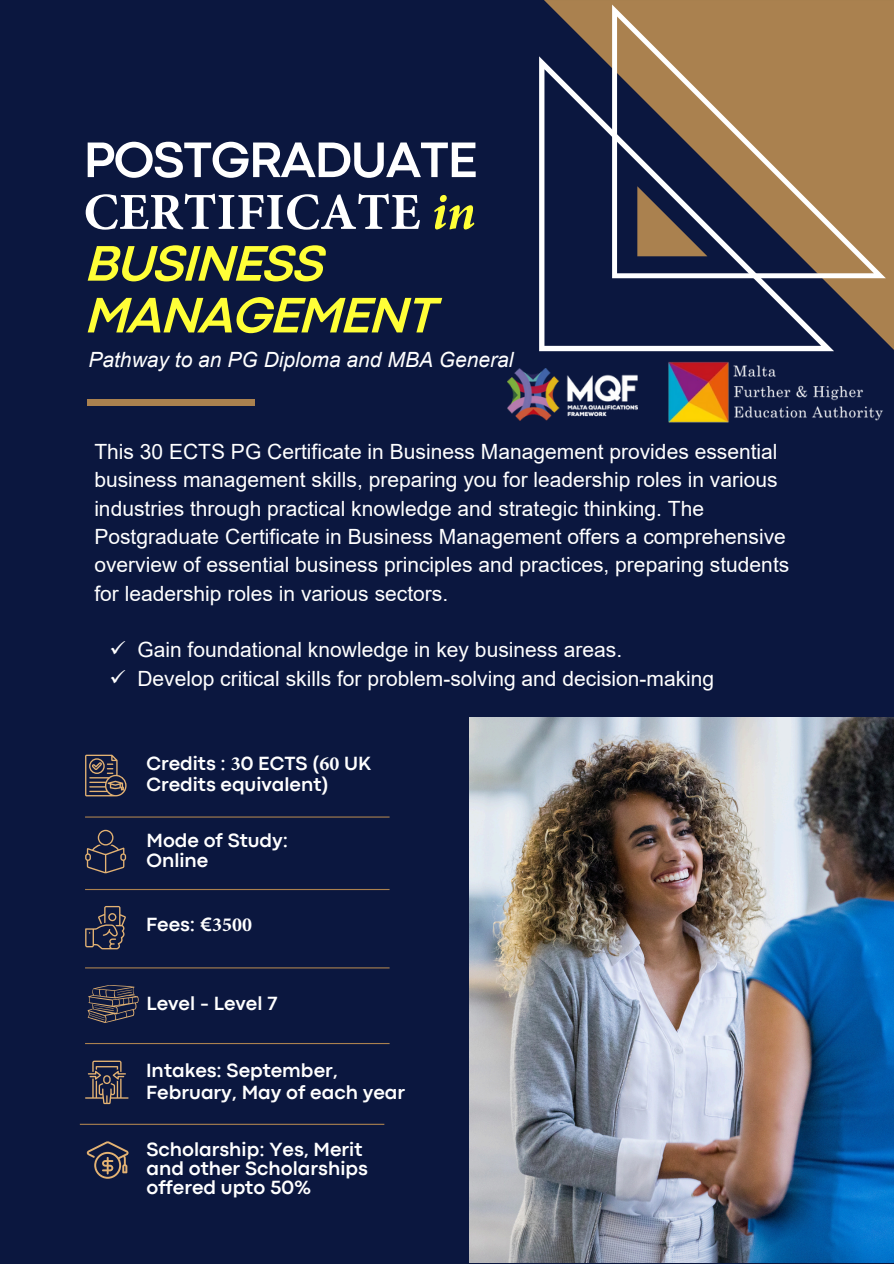
<style>
.page{position:relative;width:894px;height:1264px;background:#fff}
.page>*{position:absolute;margin:0;border:0;box-sizing:border-box;transform-origin:0 0}
.t1{font:italic 700 52.05px/51.8px "Codec Pro";color:#ffff37}
.t2{font:700 52.05px "Minion Pro";color:#fff}
.t3{font:700 52.05px "Codec Pro";letter-spacing:-.025em;color:#fff}
.t4{font:21px/28.3px "Arial";color:#fff}
.t5{font:italic 21px "Arial";color:#fff}
.t6{font:700 19.95px/18.8px "Codec Pro";color:#fff}
.s1{font-style:italic;color:#ffff37}
.s2{font-family:"Minion Pro"}
</style>
<div class="page">
<div style="left:0;top:0;width:893px;height:1263px;background:#0b173f"></div>
<div style="left:87px;top:399px;width:167px;height:6px;background:#aa814f"></div>
<img style="left:469px;top:717px;width:424px;height:545px">
<hr style="left:85px;top:816px;width:304px;height:1px;background:#aa814f">
<svg style="left:85px;top:754px;width:41px;height:42px"></svg>
<svg style="left:85px;top:829px;width:41px;height:44px"></svg>
<svg style="left:85px;top:905px;width:41px;height:44px"></svg>
<svg style="left:87px;top:985px;width:52px;height:37px"></svg>
<svg style="left:85px;top:1060px;width:43px;height:44px"></svg>
<svg style="left:87px;top:1141px;width:41px;height:37px"></svg>
<hr style="left:85px;top:889px;width:304px;height:1px;background:#aa814f">
<hr style="left:85px;top:967px;width:304px;height:1px;background:#aa814f">
<hr style="left:85px;top:1042px;width:304px;height:2px;background:#aa814f">
<hr style="left:80px;top:1123px;width:304px;height:1px;background:#aa814f">
<svg style="left:544px;top:0;width:349px;height:351px;fill:#aa814f"></svg>
<div style="left:612px;top:5px;width:273px;height:273px;background:#aa814f"></div>
<svg style="left:539px;top:56px;width:294px;height:295px"></svg>
<svg style="left:637px;top:186px;width:70px;height:70px"></svg>
<img style="left:508px;top:368px;width:129px;height:52px">
<img style="left:668px;top:361px;width:215px;height:62px">
<h1 class="t3" style="left:83px;top:141px;width:395px">POSTGRADUATE</h1>
<h1 class="t2" style="left:83px;top:175px;width:393px">CERTIFICATE <span class="s1">in</span></h1>
<h1 class="t1" style="left:83px;top:241px;width:364px">BUSINESS<br>MANAGEMENT</h1>
<p class="t5" style="left:88px;top:346px;width:426px">Pathway to an PG Diploma and MBA General</p>
<p class="t4" style="left:94px;top:437px;width:696px">This 30 ECTS PG Certificate in Business Management provides essential business management skills, preparing you for leadership roles in various industries through practical knowledge and strategic thinking. The Postgraduate Certificate in Business Management offers a comprehensive overview of essential business principles and practices, preparing students for leadership roles in various sectors.</p>
<p class="t4" style="left:109px;top:635px;width:514px">✓ Gain foundational knowledge in key business areas.</p>
<p class="t4" style="left:109px;top:664px;width:606px">✓ Develop critical skills for problem-solving and decision-making</p>
<p class="t6" style="left:146px;top:753px;width:226px;line-height:21.3px">Credits : <span class="s2">3</span>0 ECTS (<span class="s2">60</span> UK<br>Credits equivalent)</p>
<p class="t6" style="left:146px;top:831px;width:143px;line-height:20.9px">Mode of Study:<br>Online</p>
<p class="t6" style="left:146px;top:916px;width:107px">Fees: €<span class="s2">3500</span></p>
<p class="t6" style="left:146px;top:995px;width:132px">Level - Level 7</p>
<h2 class="t6" style="left:146px;top:1061px;width:260px;line-height:21.8px">Intakes: September,<br>February, May of each year</h2>
<p class="t6" style="left:146px;top:1141px;width:223px">Scholarship: Yes, Merit and other Scholarships offered upto 50%</p>
</div>
